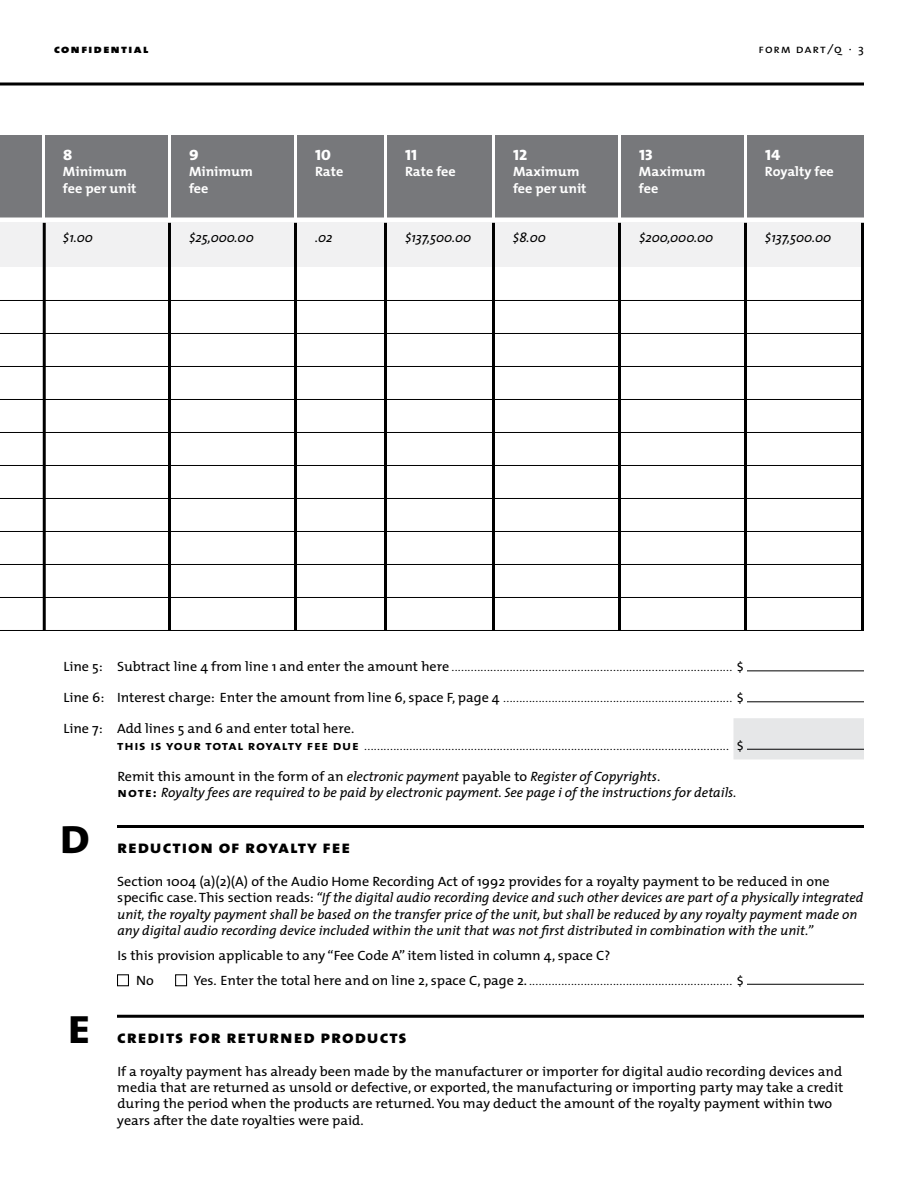
<style>
.page{position:relative;width:918px;height:1188px;background:#fff}
.page>*{position:absolute;margin:0;border:0;box-sizing:border-box;transform-origin:0 0}
.t1{font:18px "The Mix Extra Bold Caps";letter-spacing:.05em;color:#000;scale:1.05 1}
.t2{font:15px "The Mix Extra Bold Caps";color:#fff;scale:1.1 1}
.t3{font:italic 13.5px/16.5px "The Mix";color:#000}
.t4{font:300 13.5px/16.5px "The Mix";color:#000;scale:1.05 1}
.t5{font:13.5px/16.5px "The Mix";color:#000;scale:1.05 1}
.t6{font:700 13.5px/16.5px "The Mix";color:#fff;scale:1.05 1}
.t7{font:12px "The Mix Black Caps";letter-spacing:.11em;color:#000;scale:1.1 1}
.t8{font:12px "The Mix Caps";letter-spacing:.075em;color:#000;scale:1.05 1}
.s1{font-family:"The Mix"}
.s2{font-weight:400}
.s3{font-family:"The Mix Bold Caps";font-weight:400}
.s4{font-style:normal}
.s5{font-family:"The Mix Bold Caps";font-style:normal}
.s6{font-size:39.6px}
</style>
<div class="page">
<div style="left:0;top:223px;width:864px;height:44px;background:#f1f1f2"></div>
<hr style="left:43px;top:223px;width:3px;height:408px;background:#000">
<hr style="left:168px;top:223px;width:3px;height:408px;background:#000">
<hr style="left:294px;top:223px;width:3px;height:408px;background:#000">
<hr style="left:384px;top:223px;width:3px;height:408px;background:#000">
<hr style="left:492px;top:223px;width:3px;height:408px;background:#000">
<hr style="left:618px;top:223px;width:3px;height:408px;background:#000">
<hr style="left:744px;top:223px;width:3px;height:408px;background:#000">
<hr style="left:861px;top:223px;width:3px;height:408px;background:#000">
<svg style="left:0;top:82px;width:864px;height:4px"></svg>
<div style="left:734px;top:718px;width:130px;height:41px;background:#e6e7e8"></div>
<hr style="left:117px;top:825px;width:747px;height:3px;background:#000">
<hr style="left:117px;top:1015px;width:747px;height:3px;background:#000">
<hr style="left:747px;top:670px;width:117px;height:1px;background:#000">
<hr style="left:747px;top:701px;width:117px;height:1px;background:#000">
<hr style="left:747px;top:749px;width:117px;height:1px;background:#000">
<div style="left:117px;top:974px;width:12px;height:12px;border:1px solid #000"></div>
<div style="left:175px;top:974px;width:12px;height:12px;border:1px solid #000"></div>
<hr style="left:747px;top:984px;width:117px;height:1px;background:#000">
<hr style="left:0;top:300px;width:864px;height:1px;background:#000">
<hr style="left:0;top:333px;width:864px;height:1px;background:#000">
<hr style="left:0;top:366px;width:864px;height:1px;background:#000">
<hr style="left:0;top:399px;width:864px;height:1px;background:#000">
<hr style="left:0;top:432px;width:864px;height:1px;background:#000">
<hr style="left:0;top:465px;width:864px;height:1px;background:#000">
<hr style="left:0;top:498px;width:864px;height:1px;background:#000">
<hr style="left:0;top:531px;width:864px;height:1px;background:#000">
<hr style="left:0;top:564px;width:864px;height:1px;background:#000">
<hr style="left:0;top:597px;width:864px;height:1px;background:#000">
<hr style="left:0;top:630px;width:864px;height:1px;background:#000">
<div style="left:0;top:135px;width:42px;height:83px;background:#77787b"></div>
<div style="left:45px;top:135px;width:123px;height:83px;background:#77787b"></div>
<div style="left:171px;top:135px;width:123px;height:83px;background:#77787b"></div>
<div style="left:297px;top:135px;width:87px;height:83px;background:#77787b"></div>
<div style="left:387px;top:135px;width:105px;height:83px;background:#77787b"></div>
<div style="left:495px;top:135px;width:123px;height:83px;background:#77787b"></div>
<div style="left:621px;top:135px;width:123px;height:83px;background:#77787b"></div>
<div style="left:747px;top:135px;width:117px;height:83px;background:#77787b"></div>
<p class="t7" style="left:54px;top:38px;width:87px">confidential</p>
<p class="t8" style="left:759px;top:38px;width:102px">form dart⁄q <span class="s1">· 3</span></p>
<p class="t2" style="left:63px;top:142px;width:10px">8</p>
<p class="t6" style="left:63px;top:163px;width:72px">Minimum fee per unit</p>
<p class="t3" style="left:63px;top:229px;width:32px">$1.00</p>
<p class="t2" style="left:189px;top:142px;width:10px">9</p>
<p class="t6" style="left:189px;top:163px;width:62px">Minimum fee</p>
<p class="t3" style="left:189px;top:229px;width:66px">$25,000.00</p>
<p class="t2" style="left:315px;top:142px;width:16px">10</p>
<p class="t6" style="left:315px;top:163px;width:28px">Rate</p>
<p class="t3" style="left:315px;top:229px;width:19px">.02</p>
<p class="t2" style="left:405px;top:142px;width:12px">11</p>
<p class="t6" style="left:405px;top:163px;width:50px">Rate fee</p>
<p class="t3" style="left:405px;top:229px;width:68px">$137,500.00</p>
<p class="t2" style="left:513px;top:142px;width:14px">12</p>
<p class="t6" style="left:513px;top:163px;width:72px">Maximum fee per unit</p>
<p class="t3" style="left:513px;top:229px;width:34px">$8.00</p>
<p class="t2" style="left:639px;top:142px;width:14px">13</p>
<p class="t6" style="left:639px;top:163px;width:65px">Maximum fee</p>
<p class="t3" style="left:639px;top:229px;width:76px">$200,000.00</p>
<p class="t2" style="left:765px;top:142px;width:15px">14</p>
<p class="t6" style="left:765px;top:163px;width:67px">Royalty fee</p>
<p class="t3" style="left:765px;top:229px;width:68px">$137,500.00</p>
<p class="t4" style="left:63px;top:658px;width:650px"><span class="s2">Line 5: Subtract line 4 from line 1 and enter the amount here</span> ....................................................................................... <span class="s2">$</span></p>
<p class="t4" style="left:63px;top:689px;width:650px"><span class="s2">Line 6: Interest charge: Enter the amount from line 6, space F, page 4</span> ....................................................................... <span class="s2">$</span></p>
<p class="t4" style="left:117px;top:720px;width:598px;text-indent:-54px"><span class="s2">Line 7: Add lines 5 and 6 and enter total here.<br></span><span class="s3">this is your total royalty fee due</span> ................................................................................................................. <span class="s2">$</span></p>
<p class="t3" style="left:117px;top:767px;width:621px"><span class="s4">Remit this amount in the form of an</span> electronic payment <span class="s4">payable to</span> Register of Copyrights<span class="s4">.<br></span><span class="s5">note:</span> Royalty fees are required to be paid by electronic payment. See page i of the instructions for details.</p>
<h1 class="t1" style="left:60px;top:831px;width:278px"><span class="s6">D</span> reduction of royalty fee</h1>
<p class="t3" style="left:117px;top:873px;width:748px"><span class="s4">Section 1004 (a)(2)(A) of the Audio Home Recording Act of 1992 provides for a royalty payment to be reduced in one specific case. This section reads:</span> “If the digital audio recording device and such other devices are part of a physically integrated unit, the royalty payment shall be based on the transfer price of the unit, but shall be reduced by any royalty payment made on any digital audio recording device included within the unit that was not first distributed in combination with the unit.”</p>
<p class="t5" style="left:136px;top:943px;width:453px;line-height:24.8px;text-indent:-19px">Is this provision applicable to any “Fee Code A” item listed in column 4, space C?<br>No</p>
<p class="t4" style="left:194px;top:971px;width:525px"><span class="s2">Yes. Enter the total here and on line 2, space C, page 2.</span> ............................................................... <span class="s2">$</span></p>
<h1 class="t1" style="left:68px;top:1021px;width:324px"><span class="s6">E</span> credits for returned products</h1>
<p class="t5" style="left:117px;top:1062px;width:693px">If a royalty payment has already been made by the manufacturer or importer for digital audio recording devices and media that are returned as unsold or defective, or exported, the manufacturing or importing party may take a credit during the period when the products are returned. You may deduct the amount of the royalty payment within two years after the date royalties were paid.</p>
</div>
